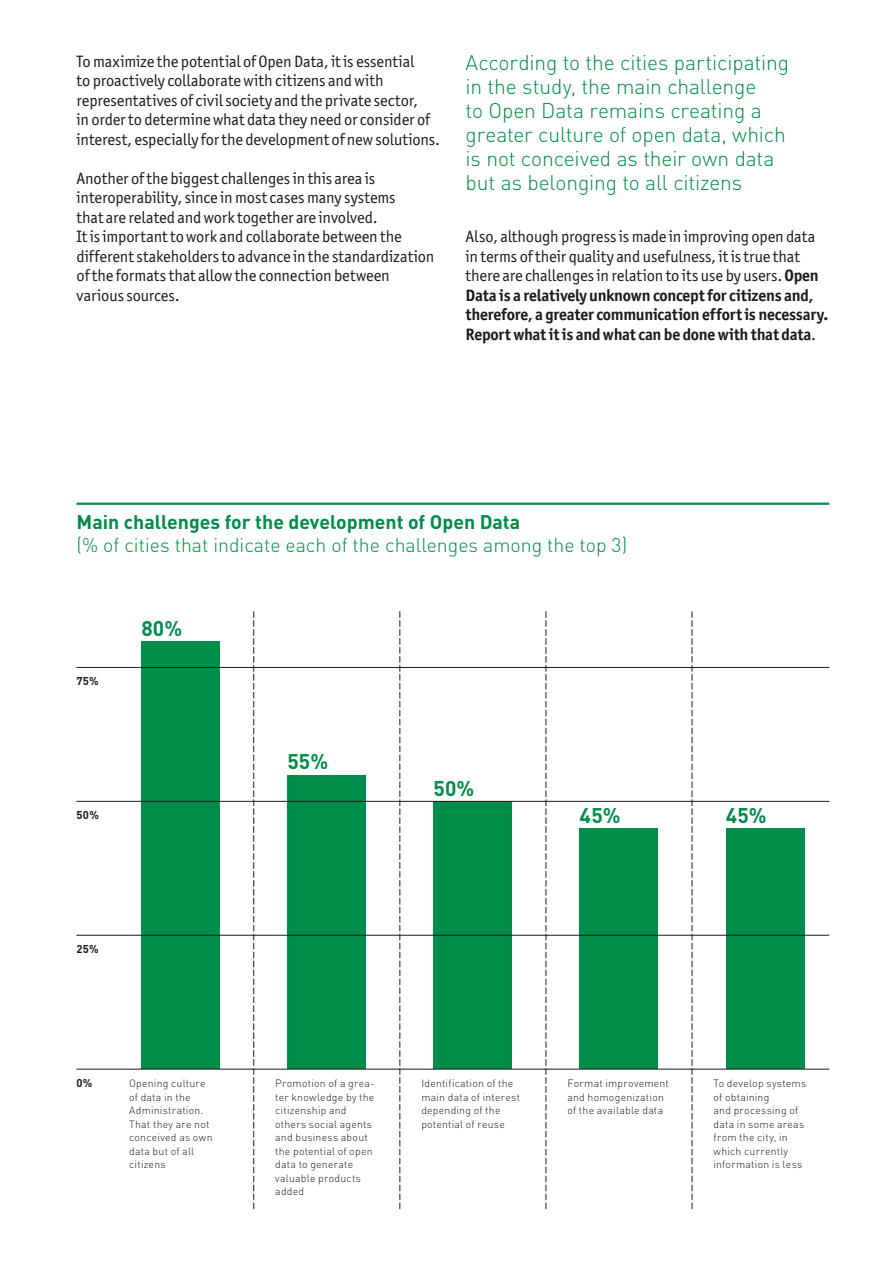
<style>
.page{position:relative;width:893px;height:1263px;background:#fff}
.page>*{position:absolute;margin:0;border:0;box-sizing:border-box;transform-origin:0 0}
.Text_destacat{font:300 21px/24px "DIN Pro";letter-spacing:-.005em;color:#008c49}
.Text_destacat-2{font:700 21px "DIN Pro";letter-spacing:.01em;color:#008c49}
.Titol_esquema{font:300 19.5px/22.5px "DIN Pro";color:#008c49}
.Text_seguit{font:16.5px/19.5px "Officina San ITC";letter-spacing:-.005em;color:#1b1b1a}
.Text_seguit-2{font:700 16.5px/19.5px "Officina San ITC";letter-spacing:-.015em;color:#1b1b1a}
.Text_destacat-3{font:700 11.25px "DIN Pro";color:#1b1b1a}
.Llegenda{font:300 10.5px/13.5px "DIN Pro";letter-spacing:.02em;color:#1b1b1a}
.s1{font-weight:400}
.s2{font-weight:700}
</style>
<div class="page">
<hr style="left:77px;top:503px;width:752px;height:2px;background:#008c49">
<div style="left:141px;top:642px;width:79px;height:427px;background:#008c49"></div>
<div style="left:287px;top:775px;width:79px;height:294px;background:#008c49"></div>
<div style="left:434px;top:802px;width:78px;height:267px;background:#008c49"></div>
<div style="left:580px;top:828px;width:78px;height:241px;background:#008c49"></div>
<div style="left:726px;top:828px;width:78px;height:241px;background:#008c49"></div>
<hr style="left:77px;top:801px;width:752px;height:1px;background:#1b1b1a">
<hr style="left:77px;top:935px;width:752px;height:1px;background:#1b1b1a">
<hr style="left:77px;top:667px;width:752px;height:1px;background:#1b1b1a">
<hr style="left:77px;top:1069px;width:752px;height:1px;background:#1b1b1a">
<svg style="left:253px;top:612px;width:1px;height:597px"></svg>
<svg style="left:400px;top:612px;width:1px;height:597px"></svg>
<svg style="left:546px;top:612px;width:1px;height:597px"></svg>
<svg style="left:692px;top:612px;width:1px;height:597px"></svg>
<p class="Text_seguit" style="left:77px;top:51px;width:365px">To maximize the potential of Open Data, it is essential<br>to proactively collaborate with citizens and with representatives of civil society and the private sector,<br>in order to determine what data they need or consider of interest, especially for the development of new solutions.</p>
<p class="Text_seguit" style="left:77px;top:168px;width:359px">Another of the biggest challenges in this area is interoperability, since in most cases many systems<br>that are related and work together are involved.<br>It is important to work and collaborate between the different stakeholders to advance in the standardization of the formats that allow the connection between various sources.</p>
<p class="Text_destacat" style="left:466px;top:49px;width:325px">According to the cities participating</p>
<p class="Text_destacat" style="left:466px;top:73px;width:322px">in the study, the main challenge<br>to Open Data remains creating a greater culture of open data, which is not conceived as their own data but as belonging to all citizens</p>
<p class="Text_seguit-2" style="left:466px;top:227px;width:364px"><span class="s1">Also, although progress is made in improving open data in terms of their quality and usefulness, it is true that there are challenges in relation to its use by users.</span> Open Data is a relatively unknown concept for citizens and, therefore, a greater communication effort is necessary.<br>Report what it is and what can be done with that data<span class="s1">.</span></p>
<p class="Titol_esquema" style="left:77px;top:509px;width:552px"><span class="s2">Main challenges for the development of Open Data<br></span>(% of cities that indicate each of the challenges among the top 3)</p>
<p class="Text_destacat-3" style="left:77px;top:671px;width:24px">75%</p>
<p class="Text_destacat-2" style="left:141px;top:610px;width:42px">80%</p>
<p class="Text_destacat-3" style="left:77px;top:806px;width:24px">50%</p>
<p class="Text_destacat-3" style="left:77px;top:939px;width:24px">25%</p>
<p class="Text_destacat-3" style="left:77px;top:1073px;width:17px">0%</p>
<p class="Llegenda" style="left:129px;top:1076px;width:85px">Opening culture of data in the<br>Administration.<br>That they are not conceived as own data but of all citizens</p>
<p class="Text_destacat-2" style="left:287px;top:744px;width:42px">55%</p>
<p class="Text_destacat-2" style="left:434px;top:771px;width:42px">50%</p>
<p class="Text_destacat-2" style="left:580px;top:797px;width:42px">45%</p>
<p class="Text_destacat-2" style="left:726px;top:797px;width:42px">45%</p>
<p class="Llegenda" style="left:275px;top:1076px;width:101px">Promotion of a grea&shy;ter knowledge by the</p>
<p class="Llegenda" style="left:275px;top:1103px;width:99px">citizenship and others social agents and business about the potential of open data to generate valuable products added</p>
<p class="Llegenda" style="left:421px;top:1076px;width:100px">Identification of the main data of interest depending of the potential of reuse</p>
<p class="Llegenda" style="left:567px;top:1076px;width:103px">Format improvement and homogenization of the available data</p>
<p class="Llegenda" style="left:713px;top:1076px;width:94px">To develop systems of obtaining</p>
<p class="Llegenda" style="left:713px;top:1103px;width:92px">and processing of data in some areas</p>
<p class="Llegenda" style="left:713px;top:1130px;width:90px">from the city, in which currently information is less</p>
</div>
